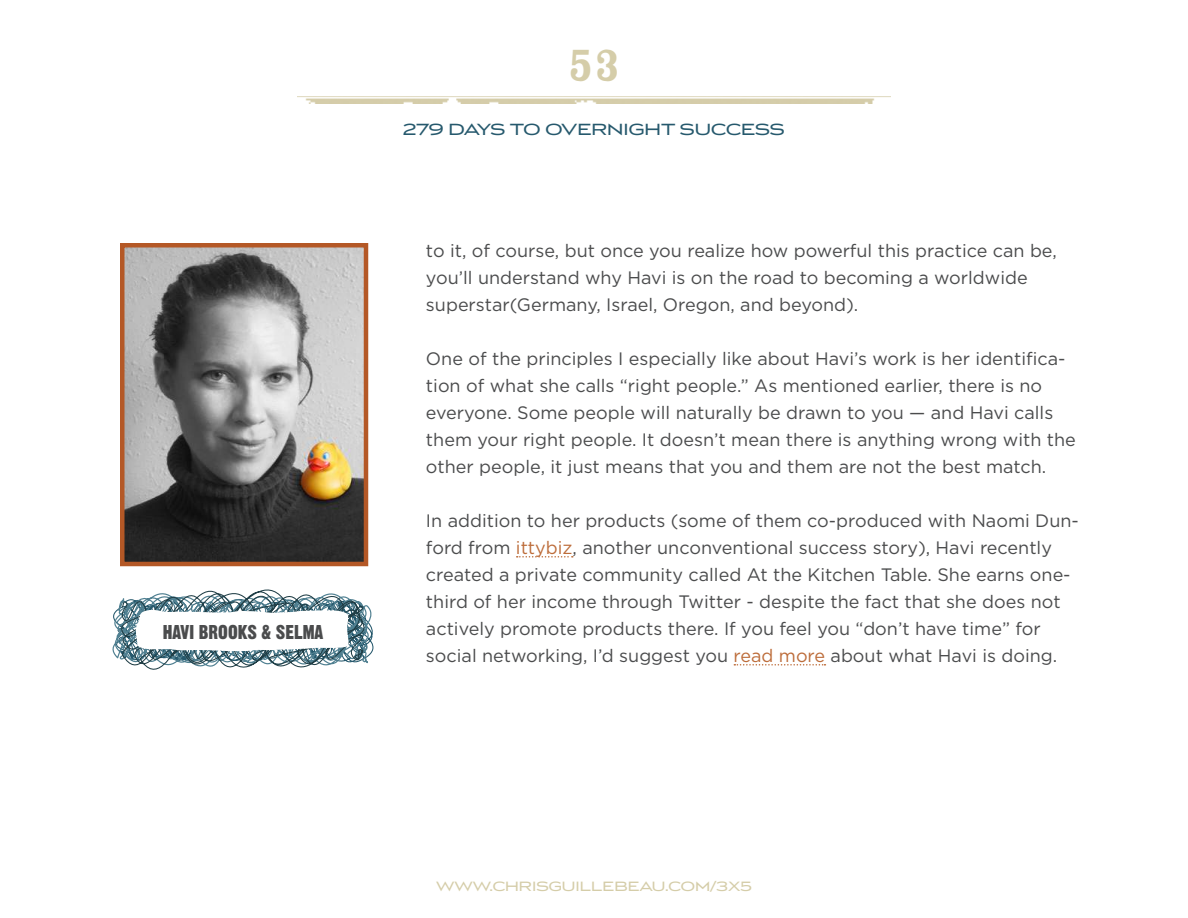
<style>
.page{position:relative;width:1188px;height:918px;background:#fff}
.page>*{position:absolute;margin:0;border:0;box-sizing:border-box;transform-origin:0 0}
.t1{font:49.5px "Rosewood Std Fill";color:#d5cda9}
.t2{font:19.5px "Gothic Thirteen";color:#4b4c4d}
.t3{font:18px/27px "Gotham";color:#4b4c4d}
.t4{font:18px "Luxury Gold";letter-spacing:-.005em;color:#26596d}
.t5{font:15px "Luxury Gold";color:#d5cda9}
.s1{color:#bd6d3b}
</style>
<div class="page">
<img style="left:297px;top:96px;width:594px;height:7px">
<svg style="left:517px;top:556px;width:56px;height:2px"></svg>
<svg style="left:734px;top:664px;width:91px;height:2px"></svg>
<svg style="left:112px;top:552px;width:262px;height:118px"></svg>
<img style="left:125px;top:248px;width:238px;height:313px">
<div style="left:120px;top:243px;width:248px;height:323px;border:4px solid #b45826"></div>
<p class="t2" style="left:163px;top:620px;width:162px">HAVI BROOKS &amp; SELMA</p>
<h1 class="t1" style="left:567px;top:39px;width:55px">53</h1>
<p class="t4" style="left:403px;top:120px;width:383px">279 DAYS TO OVERNIGHT SUCCESS</p>
<p class="t3" style="left:426px;top:237px;width:632px">to it, of course, but once you realize how powerful this practice can be, you’ll understand why Havi is on the road to becoming a worldwide superstar(Germany, Israel, Oregon, and beyond).</p>
<p class="t3" style="left:426px;top:345px;width:651px">One of the principles I especially like about Havi’s work is her identifica&shy;tion of what she calls “right people.” As mentioned earlier, there is no everyone. Some people will naturally be drawn to you — and Havi calls them your right people. It doesn’t mean there is anything wrong with the other people, it just means that you and them are not the best match.</p>
<p class="t3" style="left:426px;top:507px;width:654px">I n addition to her products (some of them co-produced with Naomi Dun&shy;ford from <span class="s1">ittybiz</span>, another unconventional success story), Havi recently created a private community called At the Kitchen Table. She earns one&shy;third of her income through Twitter - despite the fact that she does not actively promote products there. If you feel you “don’t have time” for social networking, I’d suggest you <span class="s1">read more</span> about what Havi is doing.</p>
<p class="t5" style="left:436px;top:878px;width:317px">WWW.CHRISGUILLEBEAU.COM/3X5</p>
</div>
